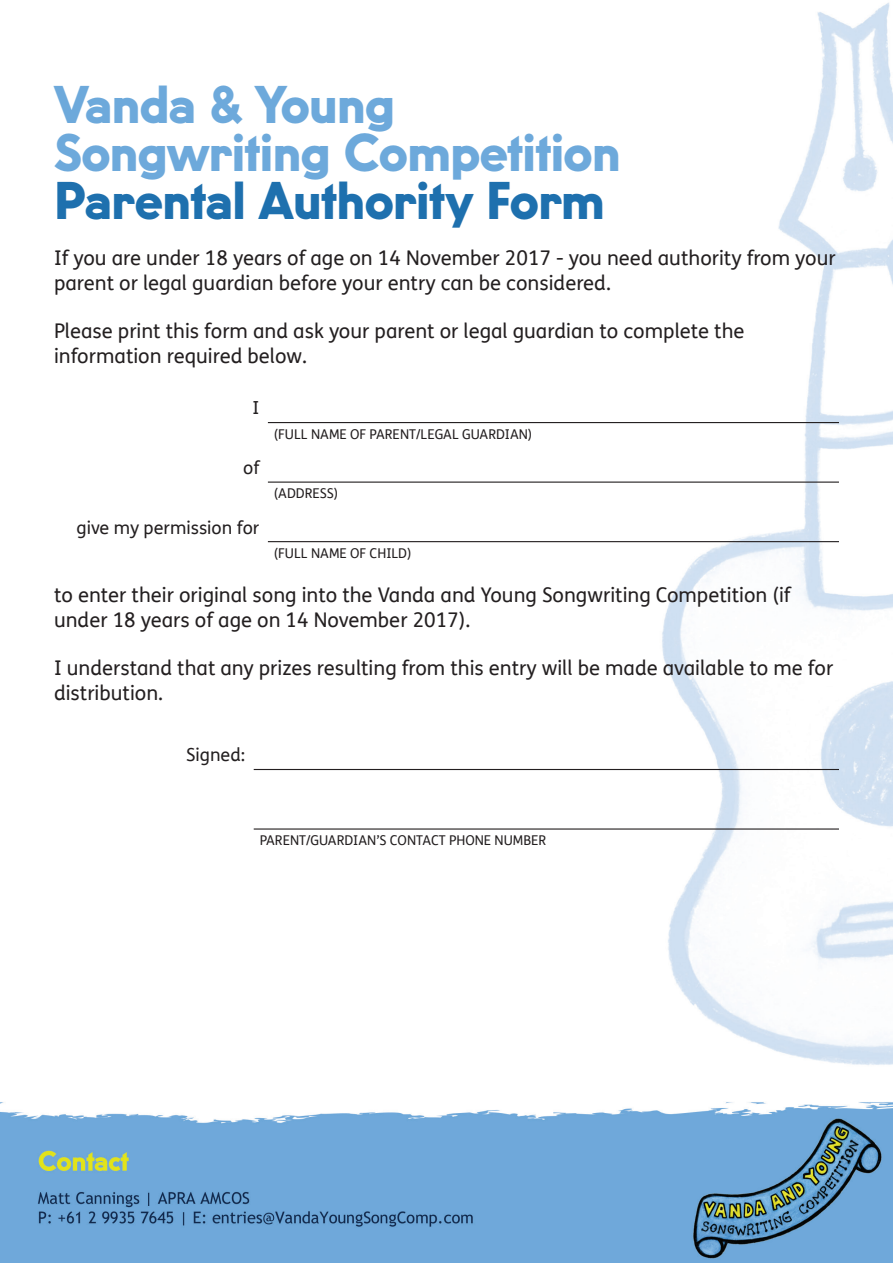
<style>
.page{position:relative;width:893px;height:1263px;background:#fff}
.page>*{position:absolute;margin:0;border:0;box-sizing:border-box;transform-origin:0 0}
.t1{font:900 48px/48px "U8";color:#6da9db}
.t2{font:900 48px "U8";color:#1e70ae}
.t3{font:20.25px/24.3px "FS Me";color:#231f20}
.t4{font:18px "FS Me";color:#231f20}
.t5{font:13.5px "FS Me";color:#231f20}
</style>
<div class="page">
<img style="left:0;top:2px;width:893px;height:1261px">
<hr style="left:268px;top:422px;width:571px;height:1px;background:#231f20">
<hr style="left:268px;top:481px;width:571px;height:2px;background:#231f20">
<hr style="left:268px;top:541px;width:571px;height:1px;background:#231f20">
<hr style="left:254px;top:769px;width:585px;height:1px;background:#231f20">
<hr style="left:254px;top:828px;width:585px;height:1px;background:#231f20">
<h1 class="t1" style="left:54px;top:77px;width:568px">Vanda &amp; Young<br>Songwriting Competition</h1>
<h1 class="t2" style="left:54px;top:163px;width:552px">Parental Authority Form</h1>
<p class="t3" style="left:54px;top:246px;width:783px">If you are under 18 years of age on 14 November 2017 - you need authority from your parent or legal guardian before your entry can be considered.</p>
<p class="t3" style="left:54px;top:319px;width:692px">Please print this form and ask your parent or legal guardian to complete the information required below.</p>
<p class="t4" style="left:253px;top:396px;width:8px">I</p>
<p class="t5" style="left:274px;top:425px;width:260px">(FULL NAME OF PARENT/LEGAL GUARDIAN)</p>
<p class="t4" style="left:243px;top:455px;width:18px">of</p>
<p class="t5" style="left:274px;top:484px;width:66px">(ADDRESS)</p>
<p class="t4" style="left:77px;top:515px;width:184px">give my permission for</p>
<p class="t5" style="left:274px;top:544px;width:139px">(FULL NAME OF CHILD)</p>
<p class="t3" style="left:54px;top:583px;width:738px">to enter their original song into the Vanda and Young Songwriting Competition (if under 18 years of age on 14 November 2017).</p>
<p class="t3" style="left:54px;top:656px;width:781px">I understand that any prizes resulting from this entry will be made available to me for distribution.</p>
<p class="t4" style="left:186px;top:743px;width:60px">Signed:</p>
<p class="t5" style="left:260px;top:831px;width:288px">PARENT/GUARDIAN’S CONTACT PHONE NUMBER</p>
</div>
